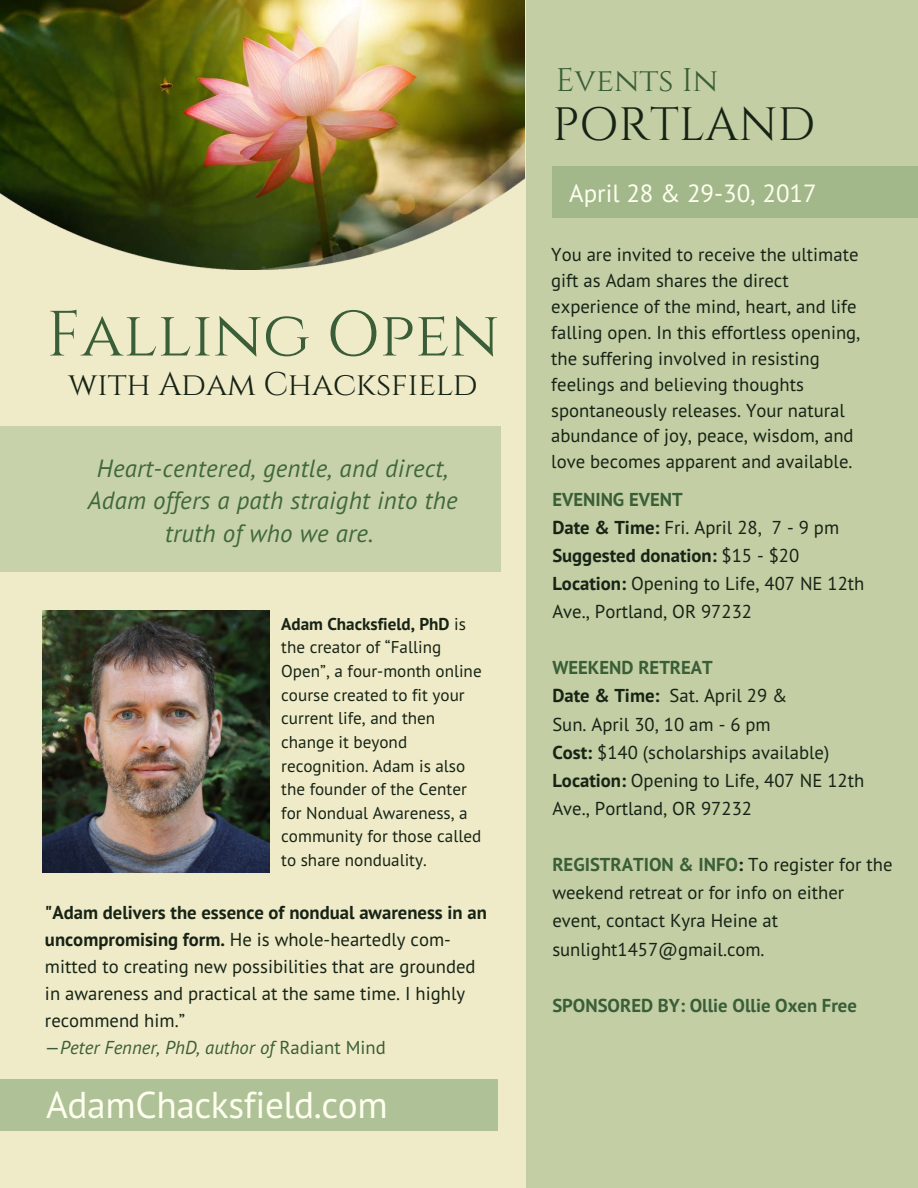
<style>
.page{position:relative;width:918px;height:1188px;background:#efebc8}
.page>*{position:absolute;margin:0;border:0;box-sizing:border-box;transform-origin:0 0}
.t1{font:63.75px "Cinzel";color:#3a5e37}
.t2{font:46.65px "Cinzel";color:#162315}
.t3{font:37.35px "PT Sans";letter-spacing:-.01em;color:#fffff0}
.t4{font:32.7px "Cinzel";letter-spacing:-.01em;color:#162315}
.t5{font:32.7px "Cinzel";color:#3a5e36}
.t6{font:italic 24.9px/32.7px "PT Sans";letter-spacing:.01em;color:#3a5e36;text-align:center}
.t7{font:24.9px "PT Sans";color:#fffff0}
.t8{font:18.75px/28.2px "PT Sans";color:#162315}
.t9{font:700 18.75px "PT Sans";color:#3a5e37}
.t10{font:17.1px/23.7px "PT Sans";color:#162315}
.s1{font-weight:700}
.s2{color:#3a5e36}
.s3{font-style:italic;color:#3a5e36}
.s4{font-weight:700;color:#3a5e36}
</style>
<div class="page">
<div style="left:527px;top:0;width:391px;height:1188px;background:#c3cea5"></div>
<div style="left:552px;top:167px;width:366px;height:51px;background:#a2b88b"></div>
<div style="left:0;top:1079px;width:498px;height:51px;background:#afc196"></div>
<img style="left:0;top:0;width:524px;height:270px">
<img style="left:43px;top:611px;width:227px;height:262px">
<div style="left:0;top:426px;width:500px;height:145px;background:#c8d2aa"></div>
<h1 class="t1" style="left:46px;top:294px;width:454px">Falling Open</h1>
<h3 class="t4" style="left:68px;top:363px;width:411px">with Adam Chacksfield</h3>
<h3 class="t6" style="left:88px;top:451px;width:371px">Heart-centered, gentle, and direct,<br>Adam offers a path straight into the truth of who we are.</h3>
<p class="t10" style="left:281px;top:612px;width:202px"><span class="s1">Adam Chacksfield, PhD</span> is the creator of “Falling<br>Open”, a four-month online course created to fit your current life, and then change it beyond recognition. Adam is also the founder of the Center for Nondual Awareness, a community for those called to share nonduality.</p>
<p class="t8" style="left:45px;top:898px;width:443px;line-height:27px"><span class="s1">"Adam delivers the essence of nondual awareness in an uncompromising form.</span> He is whole-heartedly com&shy;mitted to creating new possibilities that are grounded in awareness and practical at the same time. I highly recommend him.”<br><span class="s2">—</span><span class="s3">Peter Fenner, PhD, author of</span> <span class="s2">Radiant Mind</span></p>
<h3 class="t3" style="left:46px;top:1080px;width:343px">AdamChacksfield.com</h3>
<h3 class="t5" style="left:556px;top:59px;width:164px">Events In</h3>
<h2 class="t2" style="left:552px;top:95px;width:264px">PORTLAND</h2>
<h3 class="t7" style="left:569px;top:177px;width:249px">April 28 &amp; 29-30, 2017</h3>
<p class="t8" style="left:551px;top:242px;width:311px;line-height:25.8px">You are invited to receive the ultimate gift as Adam shares the direct experience of the mind, heart, and life falling open. In this effortless opening, the suffering involved in resisting feelings and believing thoughts spontaneously releases. Your natural abundance of joy, peace, wisdom, and love becomes apparent and available.</p>
<p class="t8" style="left:552px;top:484px;width:314px"><span class="s4">EVENING EVENT<br></span><span class="s1">Date &amp; Time:</span> Fri. April 28, 7 - 9 pm<br><span class="s1">Suggested donation:</span> $15 - $20<br><span class="s1">Location:</span> Opening to Life, 407 NE 12th<br>Ave., Portland, OR 97232</p>
<p class="t8" style="left:552px;top:653px;width:313px"><span class="s4">WEEKEND RETREAT<br></span><span class="s1">Date &amp; Time:</span> Sat. April 29 &amp;<br>Sun. April 30, 10 am - 6 pm<br><span class="s1">Cost:</span> $140 (scholarships available)<br><span class="s1">Location:</span> Opening to Life, 407 NE 12th<br>Ave., Portland, OR 97232</p>
<p class="t8" style="left:552px;top:850px;width:342px"><span class="s4">REGISTRATION &amp; INFO</span><span class="s1">:</span> To register for the weekend retreat or for info on either event, contact Kyra Heine at sunlight1457@gmail.com.</p>
<p class="t9" style="left:552px;top:993px;width:306px">SPONSORED BY: Ollie Ollie Oxen Free</p>
</div>
